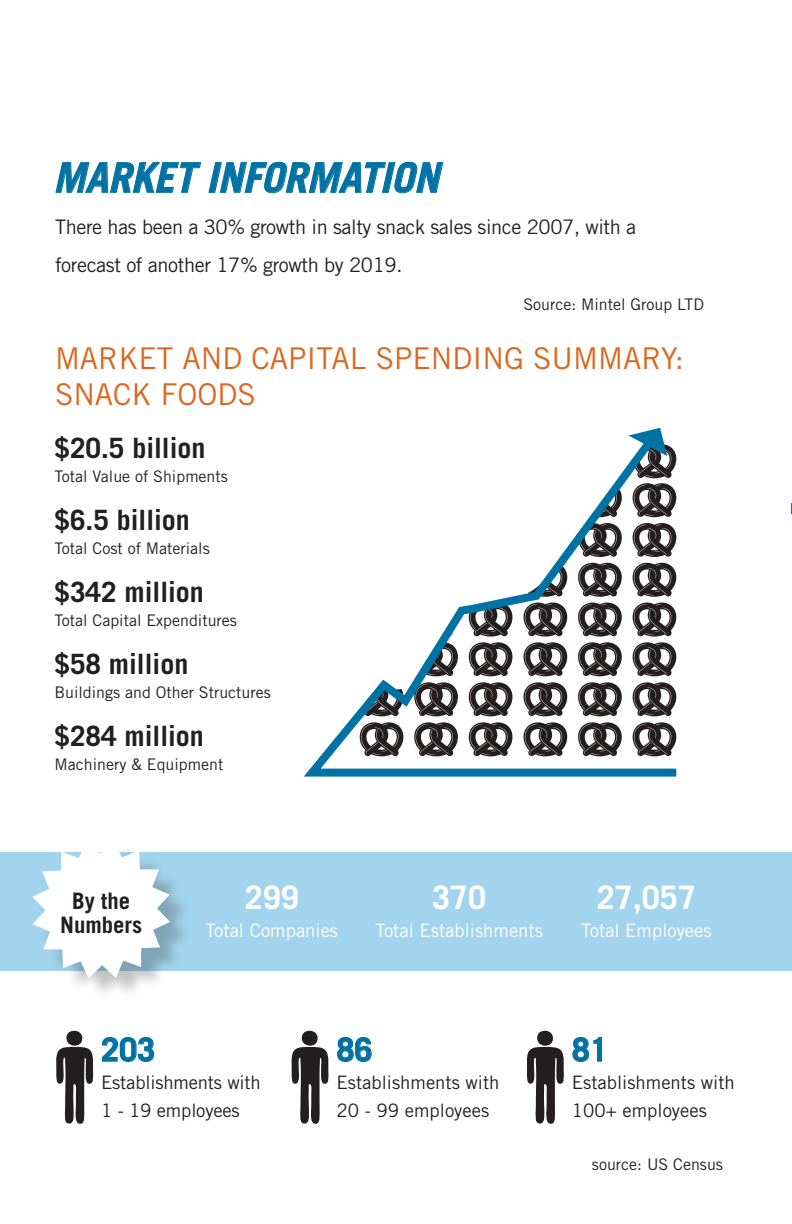
<style>
.page{position:relative;width:792px;height:1224px;background:#fff}
.page>*{position:absolute;margin:0;border:0;box-sizing:border-box;transform-origin:0 0}
.t1{font:italic 700 41px "Trade Gothic LT Std";color:#0072a4}
.t2{font:700 32.4px "Trade Gothic LT Std";color:#fff}
.t3{font:700 32.4px "Trade Gothic LT Std";color:#0072a4}
.t4{font:30px/36px "Trade Gothic LT Std";color:#dc661d}
.t5{font:700 28px "Trade Gothic LT Std";color:#231f20}
.t6{font:700 22.8px/23.2px "Trade Gothic LT Std";color:#231f20;text-align:center}
.t7{font:20px/38px "Trade Gothic LT Std";letter-spacing:-.02em;color:#231f20}
.t8{font:18.6px/27.8px "Trade Gothic LT Std";color:#231f20}
.t9{font:18.6px "Trade Gothic LT Std";color:#fff}
.t10{font:16px "Trade Gothic LT Std";color:#231f20}
</style>
<div class="page">
<svg style="left:303px;top:456px;width:374px;height:321px"></svg>
<div style="left:0;top:852px;width:792px;height:119px;background:#a2d4ed"></div>
<div style="left:36px;top:845px;width:157px;height:157px;background:#231f20;opacity:.27"></div>
<svg style="left:32px;top:845px;width:138px;height:133px"></svg>
<svg style="left:55px;top:162px;width:147px;height:31px"></svg>
<svg style="left:208px;top:161px;width:236px;height:33px"></svg>
<svg style="left:56px;top:1030px;width:38px;height:94px"></svg>
<svg style="left:291px;top:1030px;width:38px;height:94px"></svg>
<svg style="left:526px;top:1030px;width:38px;height:94px"></svg>
<svg style="left:101px;top:1037px;width:54px;height:25px"></svg>
<svg style="left:337px;top:1037px;width:35px;height:25px"></svg>
<svg style="left:572px;top:1037px;width:31px;height:25px"></svg>
<svg style="left:578px;top:427px;width:98px;height:90px"></svg>
<h1 class="t1" style="left:53px;top:153px;width:387px">MARKET INFORMATION</h1>
<p class="t7" style="left:55px;top:207px;width:583px">There has been a 30% growth in salty snack sales since 2007, with a forecast of another 17% growth by 2019.</p>
<p class="t10" style="left:523px;top:295px;width:182px">Source: Mintel Group LTD</p>
<h3 class="t4" style="left:55px;top:339px;width:631px">MARKET AND CAPITAL SPENDING SUMMARY:<br>SNACK FOODS</h3>
<h3 class="t5" style="left:55px;top:431px;width:152px">$20.5 billion</h3>
<p class="t10" style="left:55px;top:467px;width:175px">Total Value of Shipments</p>
<h3 class="t5" style="left:55px;top:503px;width:137px">$6.5 billion</h3>
<p class="t10" style="left:55px;top:539px;width:157px">Total Cost of Materials</p>
<h3 class="t5" style="left:55px;top:575px;width:151px">$342 million</h3>
<p class="t10" style="left:55px;top:611px;width:184px">Total Capital Expenditures</p>
<h3 class="t5" style="left:55px;top:647px;width:135px">$58 million</h3>
<p class="t10" style="left:55px;top:683px;width:218px">Buildings and Other Structures</p>
<h3 class="t5" style="left:55px;top:719px;width:151px">$284 million</h3>
<p class="t10" style="left:55px;top:755px;width:170px">Machinery &amp; Equipment</p>
<h3 class="t6" style="left:60px;top:889px;width:84px">By the<br>Numbers</h3>
<h2 class="t2" style="left:245px;top:878px;width:56px">299</h2>
<p class="t9" style="left:206px;top:919px;width:134px">Total Companies</p>
<h2 class="t2" style="left:432px;top:878px;width:56px">370</h2>
<p class="t9" style="left:375px;top:919px;width:169px">Total Establishments</p>
<h2 class="t2" style="left:597px;top:878px;width:101px">27,057</h2>
<p class="t9" style="left:581px;top:919px;width:132px">Total Employees</p>
<h2 class="t3" style="left:101px;top:1030px;width:56px">203</h2>
<p class="t8" style="left:101px;top:1068px;width:161px">Establishments with<br>1 - 19 employees</p>
<h2 class="t3" style="left:336px;top:1030px;width:38px">86</h2>
<p class="t8" style="left:336px;top:1068px;width:165px">Establishments with<br>20 - 99 employees</p>
<h2 class="t3" style="left:572px;top:1030px;width:38px">81</h2>
<p class="t8" style="left:572px;top:1068px;width:165px">Establishments with<br>100+ employees</p>
<p class="t10" style="left:592px;top:1154px;width:133px">source: US Census</p>
</div>
